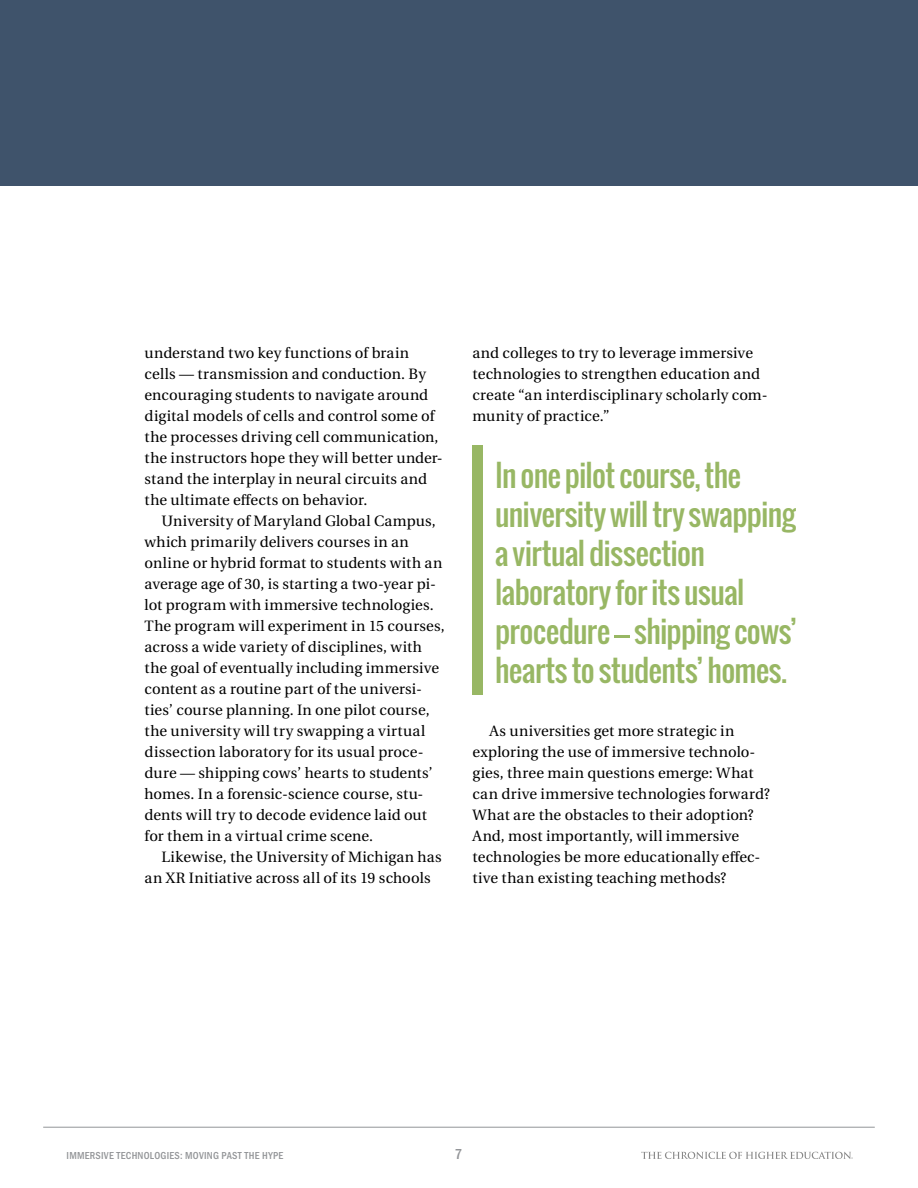
<style>
.page{position:relative;width:918px;height:1188px;background:#fff}
.page>*{position:absolute;margin:0;border:0;box-sizing:border-box;transform-origin:0 0}
.t1{font:30px/39px "Oswald";letter-spacing:-.02em;color:#98b764}
.t2{font:15px/21px "Heuristica";letter-spacing:.01em;color:#000}
.t3{font:500 condensed 15px "ITC Franklin Gothic Std";color:#939598}
.t4{font:500 condensed 10.5px "ITC Franklin Gothic Std";letter-spacing:.02em;color:#939598}
</style>
<div class="page">
<hr style="left:43px;top:1127px;width:832px;height:1px;background:#939598">
<svg style="left:641px;top:1152px;width:212px;height:7px"></svg>
<div style="left:0;top:0;width:918px;height:185px;background:#3f536b"></div>
<div style="left:472px;top:446px;width:10px;height:249px;background:#98b764"></div>
<p class="t2" style="left:145px;top:342px;width:300px">understand two key functions of brain cells — transmission and conduction. By encouraging students to navigate around digital models of cells and control some of the processes driving cell communication, the instructors hope they will better under&shy;stand the interplay in neural circuits and the ultimate effects on behavior.</p>
<p class="t2" style="left:145px;top:510px;width:302px;text-indent:17px">University of Maryland Global Campus, which primarily delivers courses in an online or hybrid format to students with an average age of 30, is starting a two-year pi&shy;lot program with immersive technologies.<br>The program will experiment in 15 courses, across a wide variety of disciplines, with the goal of eventually including immersive content as a routine part of the universi&shy;ties’ course planning. In one pilot course, the university will try swapping a virtual dissection laboratory for its usual proce&shy;dure — shipping cows’ hearts to students’ homes. In a forensic-science course, stu&shy;dents will try to decode evidence laid out for them in a virtual crime scene.</p>
<p class="t2" style="left:145px;top:846px;width:299px;text-indent:17px">Likewise, the University of Michigan has an XR Initiative across all of its 19 schools</p>
<p class="t2" style="left:472px;top:342px;width:297px">and colleges to try to leverage immersive technologies to strengthen education and create “an interdisciplinary scholarly com&shy;munity of practice.”</p>
<h1 class="t1" style="left:495px;top:456px;width:304px">In one pilot course, the university will try swapping a virtual dissection laboratory for its usual procedure — shipping cows’ hearts to students’ homes.</h1>
<p class="t2" style="left:472px;top:720px;width:299px;text-indent:17px">As universities get more strategic in exploring the use of immersive technolo&shy;gies, three main questions emerge: What can drive immersive technologies forward?<br>What are the obstacles to their adoption?<br>And, most importantly, will immersive technologies be more educationally effec&shy;tive than existing teaching methods?</p>
<p class="t4" style="left:67px;top:1149px;width:218px">IMMERSIVE TECHNOLOGIES: MOVING PAST THE HYPE</p>
<p class="t3" style="left:455px;top:1146px;width:9px">7</p>
</div>
